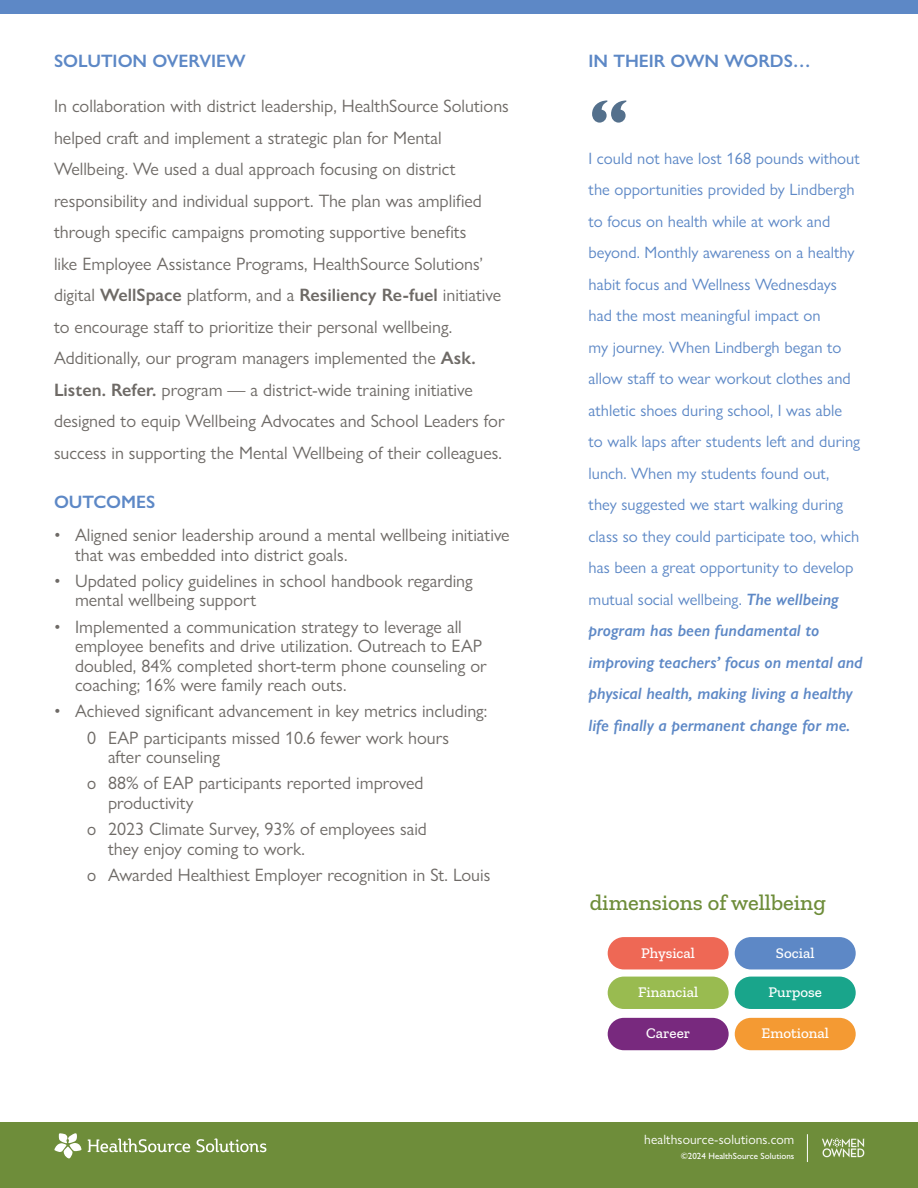
<style>
.page{position:relative;width:918px;height:1188px;background:#fff}
.page>*{position:absolute;margin:0;border:0;box-sizing:border-box;transform-origin:0 0}
.CS__Intro_Text{font:800 57px "Gill Sans Nova";color:#54708c}
.t1{font:500 22.5px "Zilla Slab";color:#6e8d3a}
.CS__Intro_Text-2{font:18px/31.5px "Gill Sans Nova";color:#6e6a66}
.CS__Bulleted_Texts{font:18px/19.5px "Gill Sans Nova";color:#6e6a66}
.CS__subheads{font:600 18px "Gill Sans Nova";color:#5d88c6}
.CS__Intro_Text-3{font:16.5px/31.5px "Gill Sans Nova";color:#5d88c6}
.t2{font:500 15px "Zilla Slab";color:#fff}
.t3{font:13.5px "Gill Sans Nova";letter-spacing:.01em;color:#fff}
.t4{font:500 9px "Gill Sans Nova";color:#fff}
.s1{font-weight:600}
.s2{font-weight:600;font-style:italic}
</style>
<div class="page">
<div style="left:0;top:0;width:918px;height:14px;background:#5d88c6"></div>
<div style="left:0;top:1123px;width:918px;height:65px;background:#6e8d3a"></div>
<svg style="left:88px;top:1138px;width:102px;height:14px"></svg>
<svg style="left:197px;top:1138px;width:69px;height:14px"></svg>
<svg style="left:54px;top:1133px;width:27px;height:26px"></svg>
<svg style="left:807px;top:1134px;width:1px;height:28px"></svg>
<img style="left:822px;top:1138px;width:42px;height:20px">
<div style="left:608px;top:1018px;width:121px;height:32px;background:#78297e;border-radius:16px"></div>
<div style="left:608px;top:937px;width:121px;height:32px;background:#ee6855;border-radius:16px"></div>
<div style="left:735px;top:937px;width:121px;height:32px;background:#5d88c6;border-radius:16px"></div>
<div style="left:735px;top:977px;width:121px;height:32px;background:#19a58b;border-radius:16px"></div>
<div style="left:735px;top:1018px;width:121px;height:32px;background:#f49a33;border-radius:16px"></div>
<div style="left:608px;top:977px;width:121px;height:32px;background:#99bb50;border-radius:16px"></div>
<p class="CS__subheads" style="left:54px;top:50px;width:193px">SOLUTION OVERVIEW</p>
<p class="CS__Intro_Text-2" style="left:54px;top:90px;width:456px">In collaboration with district leadership, HealthSource Solutions helped craft and implement a strategic plan for Mental Wellbeing. We used a dual approach focusing on district responsibility and individual support. The plan was amplified through specific campaigns promoting supportive benefits<br>like Employee Assistance Programs, HealthSource Solutions’ digital <span class="s1">WellSpace</span> platform, and a <span class="s1">Resiliency Re-fuel</span> initiative to encourage staff to prioritize their personal wellbeing.<br>Additionally, our program managers implemented the <span class="s1">Ask.<br>Listen. Refer.</span> program — a district-wide training initiative designed to equip Wellbeing Advocates and School Leaders for success in supporting the Mental Wellbeing of their colleagues.</p>
<p class="CS__subheads" style="left:54px;top:491px;width:103px">OUTCOMES</p>
<p class="CS__Bulleted_Texts" style="left:75px;top:525px;width:436px;text-indent:-21px">• Aligned senior leadership around a mental wellbeing initiative that was embedded into district goals.</p>
<p class="CS__Bulleted_Texts" style="left:75px;top:571px;width:399px;text-indent:-21px">• Updated policy guidelines in school handbook regarding mental wellbeing support</p>
<p class="CS__Bulleted_Texts" style="left:75px;top:617px;width:413px;text-indent:-21px">• Implemented a communication strategy to leverage all employee benefits and drive utilization. Outreach to EAP doubled, 84% completed short-term phone counseling or coaching; 16% were family reach outs.</p>
<p class="CS__Bulleted_Texts" style="left:54px;top:701px;width:435px">• Achieved significant advancement in key metrics including:</p>
<p class="CS__Bulleted_Texts" style="left:108px;top:728px;width:343px;text-indent:-21px">0 EAP participants missed 10.6 fewer work hours after counseling</p>
<p class="CS__Bulleted_Texts" style="left:108px;top:773px;width:317px;text-indent:-21px">0 88% of EAP participants reported improved productivity</p>
<p class="CS__Bulleted_Texts" style="left:108px;top:819px;width:320px;text-indent:-21px">0 2023 Climate Survey, 93% of employees said they enjoy coming to work.</p>
<p class="CS__Bulleted_Texts" style="left:87px;top:865px;width:405px">0 Awarded Healthiest Employer recognition in St. Louis</p>
<p class="CS__subheads" style="left:589px;top:50px;width:224px">IN THEIR OWN WORDS…</p>
<p class="CS__Intro_Text" style="left:589px;top:85px;width:41px">“</p>
<p class="CS__Intro_Text-3" style="left:589px;top:142px;width:276px">I could not have lost 168 pounds without the opportunities provided by Lindbergh to focus on health while at work and beyond. Monthly awareness on a healthy habit focus and Wellness Wednesdays had the most meaningful impact on<br>my journey. When Lindbergh began to allow staff to wear workout clothes and athletic shoes during school, I was able<br>to walk laps after students left and during lunch. When my students found out,<br>they suggested we start walking during class so they could participate too, which has been a great opportunity to develop mutual social wellbeing. <span class="s2">The wellbeing program has been fundamental to improving teachers’ focus on mental and physical health, making living a healthy life finally a permanent change for me.</span></p>
<p class="t1" style="left:590px;top:890px;width:238px">dimensions of wellbeing</p>
<p class="t2" style="left:641px;top:944px;width:55px">Physical</p>
<p class="t2" style="left:638px;top:984px;width:62px">Financial</p>
<p class="t2" style="left:768px;top:984px;width:55px">Purpose</p>
<p class="t2" style="left:776px;top:944px;width:40px">Social</p>
<p class="t2" style="left:646px;top:1025px;width:46px">Career</p>
<p class="t2" style="left:762px;top:1025px;width:69px">Emotional</p>
<p class="t3" style="left:644px;top:1131px;width:152px">healthsource-solutions.com</p>
<p class="t4" style="left:681px;top:1150px;width:115px">©2024 HealthSource Solutions</p>
</div>
